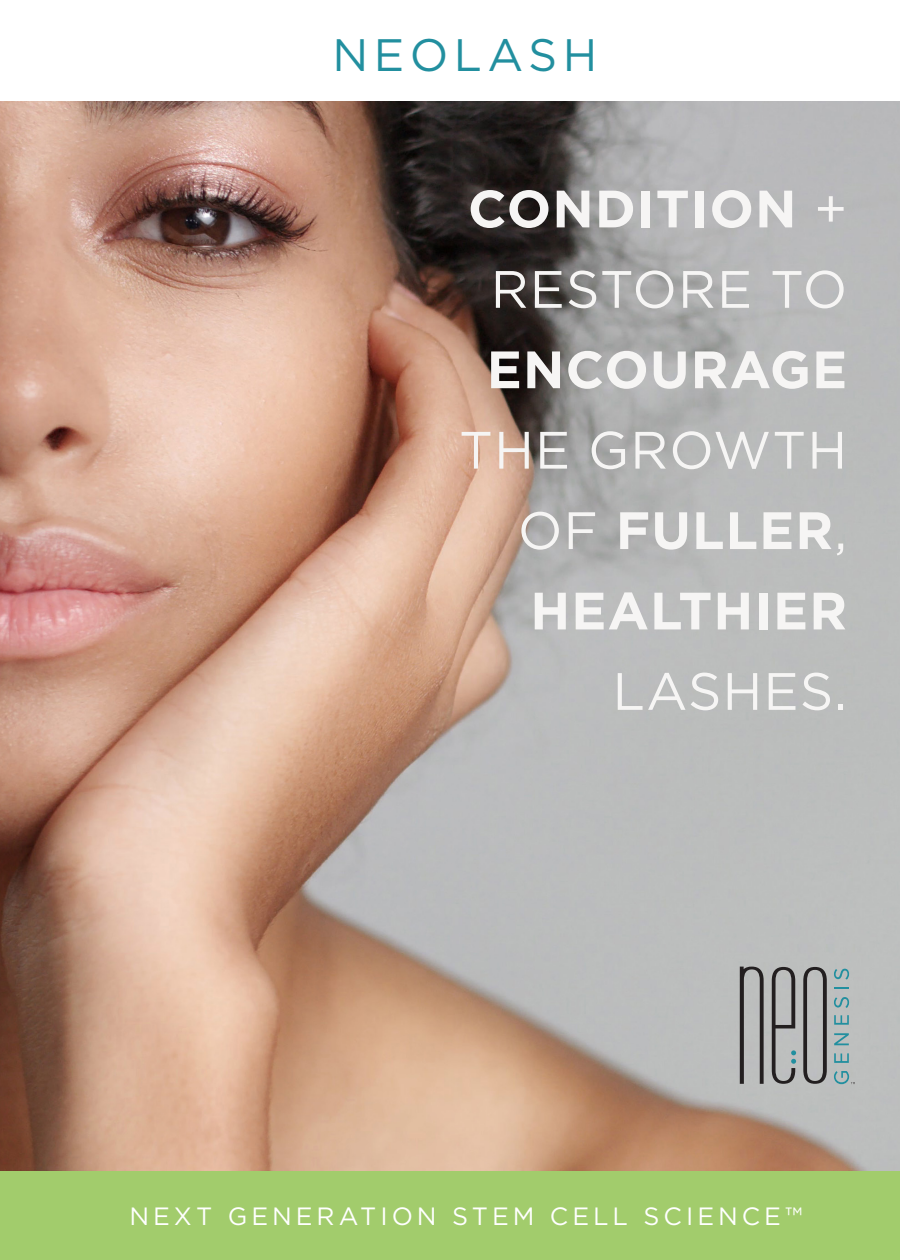
<style>
.page{position:relative;width:900px;height:1260px;background:#fff}
.page>*{position:absolute;margin:0;border:0;box-sizing:border-box;transform-origin:0 0}
.t1{font:700 52.5px/80.5px "Gotham";letter-spacing:.02em;color:#f6f5f4;text-align:right}
.t2{font:45.5px "Gotham";letter-spacing:.12em;color:#228f9f}
.t3{font:25px "Gotham";letter-spacing:.16em;color:#fff}
.s1{font-weight:400}
</style>
<div class="page">
<img style="left:0;top:101px;width:900px;height:1071px">
<svg style="left:740px;top:967px;width:24px;height:117px"></svg>
<svg style="left:803px;top:967px;width:24px;height:117px"></svg>
<svg style="left:772px;top:967px;width:24px;height:117px"></svg>
<svg style="left:834px;top:1053px;width:15px;height:10px"></svg>
<svg style="left:834px;top:1033px;width:15px;height:12px"></svg>
<svg style="left:834px;top:1015px;width:15px;height:10px"></svg>
<svg style="left:834px;top:997px;width:15px;height:11px"></svg>
<svg style="left:834px;top:987px;width:15px;height:2px"></svg>
<svg style="left:834px;top:969px;width:15px;height:11px"></svg>
<svg style="left:834px;top:1071px;width:21px;height:13px"></svg>
<div style="left:0;top:1172px;width:900px;height:88px;background:#a2cc6c"></div>
<p class="t2" style="left:333px;top:26px;width:266px">NEOLASH</p>
<p class="t1" style="left:459px;top:168px;width:390px">CONDITION <span class="s1">+<br>RESTORE TO<br></span>ENCOURAGE<br><span class="s1">THE GROWTH<br>OF</span> FULLER<span class="s1">,<br></span>HEALTHIER<br><span class="s1">LASHES.</span></p>
<p class="t3" style="left:129px;top:1200px;width:674px">NEXT GENERATION STEM CELL SCIENCE™</p>
</div>
